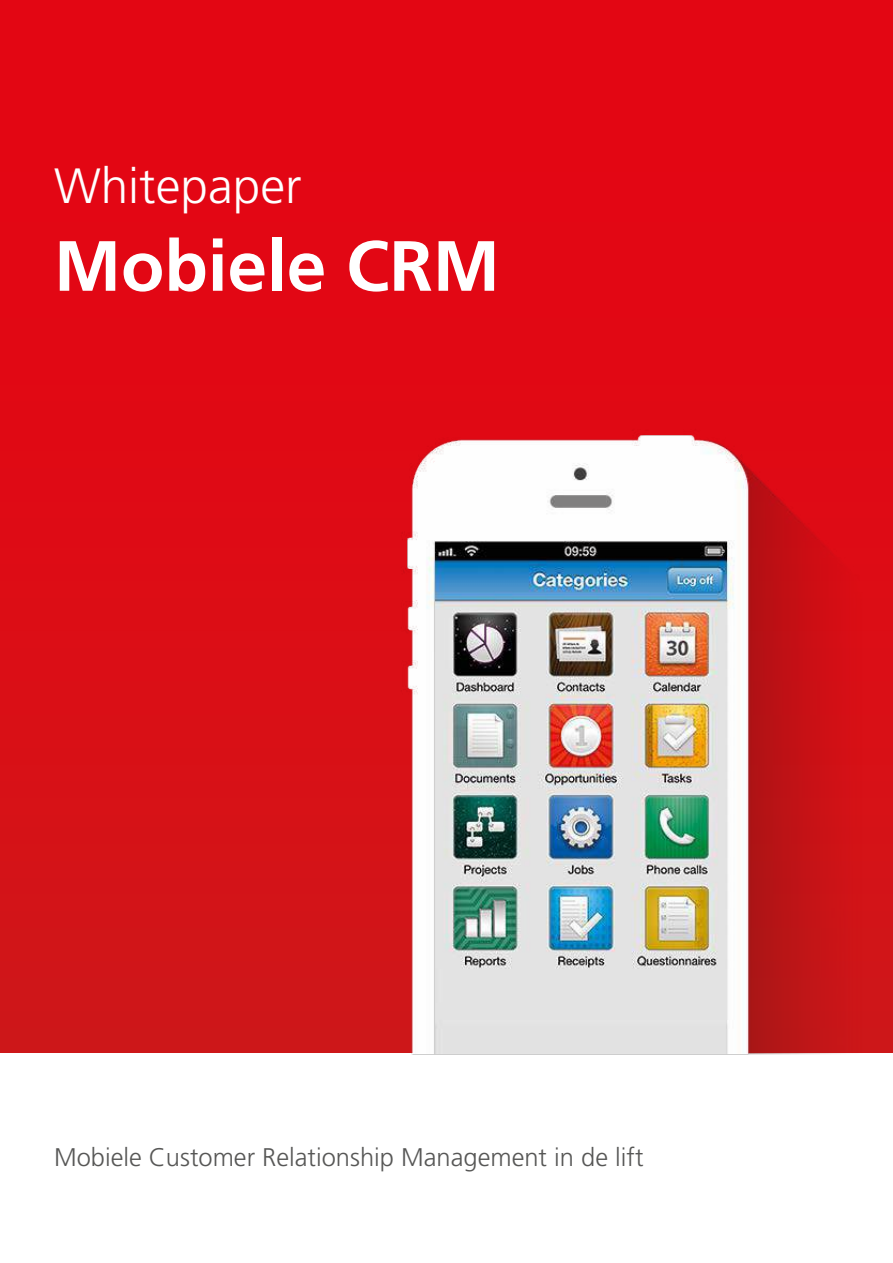
<style>
.page{position:relative;width:893px;height:1263px;background:#fff}
.page>*{position:absolute;margin:0;border:0;box-sizing:border-box;transform-origin:0 0}
.t1{font:700 70.95px "Frutiger LT Std";color:#fff}
.t2{font:300 49.5px "Frutiger LT Std";color:#fff}
.t3{font:300 25.5px "Frutiger LT Std";color:#575756}
</style>
<div class="page">
<div style="left:0;top:0;width:893px;height:1052px;background:linear-gradient(to bottom,#e70312,#d11618)"></div>
<img style="left:358px;top:404px;width:535px;height:651px">
<h2 class="t2" style="left:54px;top:158px;width:249px">Whitepaper</h2>
<h1 class="t1" style="left:54px;top:224px;width:447px">Mobiele CRM</h1>
<p class="t3" style="left:54px;top:1143px;width:591px">Mobiele Customer Relationship Management in de lift</p>
</div>
